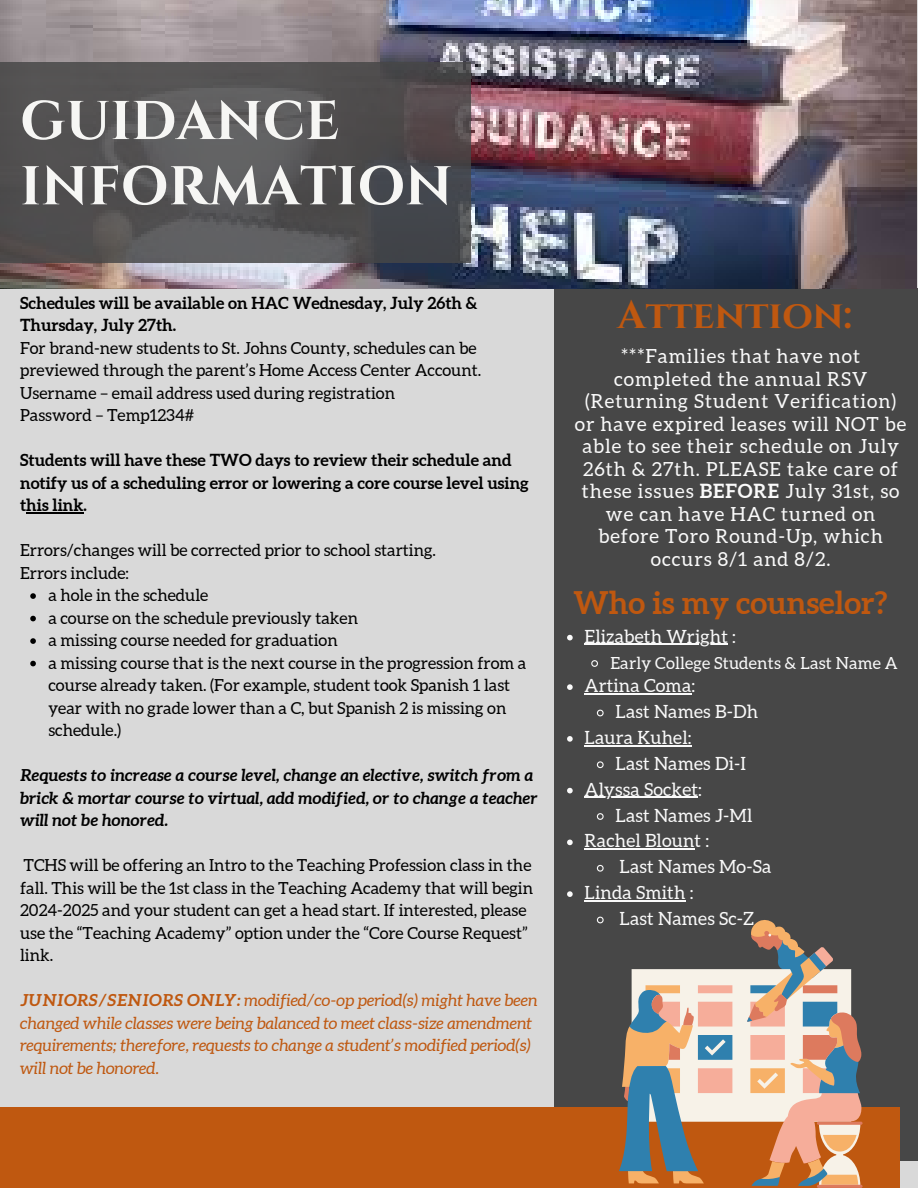
<style>
.page{position:relative;width:918px;height:1188px;background:#d9d9d9}
.page>*{position:absolute;margin:0;border:0;box-sizing:border-box;transform-origin:0 0}
.t1{font:700 54.45px "Cinzel";color:#f6f6f4}
.t2{font:700 39.15px "Cinzel";color:#bf5810}
.t3{font:700 31.2px "Aleo";color:#bf5810}
.t4{font:19.5px/22.5px "Aleo";letter-spacing:.05em;color:#fafafa;text-align:center}
.t5{font:18.15px "Aleo";letter-spacing:.01em;color:#fafafa}
.t6{font:16.65px/22.5px "Aleo";color:#000}
.t7{font:italic 16.65px/22.5px "Aleo";color:#bf5810}
.t8{font:700 16.65px/22.5px "Aleo";color:#000}
.t9{font:italic 700 16.65px/22.5px "Aleo";color:#000}
.t10{font:16.65px "Aleo";letter-spacing:.01em;color:#fafafa}
.s1{font-weight:700}
</style>
<div class="page">
<div style="left:554px;top:288px;width:364px;height:873px;background:#474747"></div>
<img style="left:0;top:0;width:916px;height:288px">
<svg style="left:0;top:63px;width:470px;height:200px;background:#535253"></svg>
<div style="left:0;top:1107px;width:900px;height:81px;background:#bf5810"></div>
<svg style="left:624px;top:921px;width:239px;height:267px"></svg>
<svg style="left:30px;top:593px;width:6px;height:6px"></svg>
<svg style="left:30px;top:616px;width:6px;height:5px"></svg>
<svg style="left:30px;top:638px;width:6px;height:6px"></svg>
<svg style="left:30px;top:661px;width:6px;height:5px"></svg>
<hr style="left:26px;top:512px;width:57px;height:1px;background:#000">
<svg style="left:567px;top:635px;width:6px;height:5px"></svg>
<hr style="left:585px;top:644px;width:143px;height:1px;background:#fafafa">
<svg style="left:591px;top:660px;width:7px;height:7px"></svg>
<svg style="left:567px;top:684px;width:6px;height:6px"></svg>
<hr style="left:585px;top:693px;width:107px;height:1px;background:#fafafa">
<svg style="left:596px;top:709px;width:8px;height:8px"></svg>
<svg style="left:567px;top:736px;width:6px;height:6px"></svg>
<hr style="left:585px;top:745px;width:107px;height:1px;background:#fafafa">
<svg style="left:596px;top:761px;width:8px;height:8px"></svg>
<svg style="left:567px;top:788px;width:6px;height:5px"></svg>
<hr style="left:585px;top:797px;width:113px;height:1px;background:#fafafa">
<svg style="left:596px;top:813px;width:8px;height:7px"></svg>
<svg style="left:567px;top:840px;width:6px;height:5px"></svg>
<hr style="left:585px;top:849px;width:110px;height:1px;background:#fafafa">
<svg style="left:596px;top:864px;width:8px;height:8px"></svg>
<svg style="left:567px;top:891px;width:6px;height:6px"></svg>
<hr style="left:585px;top:900px;width:101px;height:1px;background:#fafafa">
<svg style="left:596px;top:916px;width:8px;height:8px"></svg>
<p class="t1" style="left:20px;top:86px;width:321px">GUIDANCE</p>
<p class="t1" style="left:20px;top:151px;width:434px">INFORMATION</p>
<p class="t8" style="left:20px;top:291px;width:459px">Schedules will be available on HAC Wednesday, July 26th &amp;<br>Thursday, July 27th.</p>
<p class="t6" style="left:20px;top:336px;width:463px">For brand-new students to St. Johns County, schedules can be previewed through the parent’s Home Access Center Account.</p>
<p class="t6" style="left:20px;top:381px;width:376px">Username – email address used during registration</p>
<p class="t6" style="left:20px;top:404px;width:176px">Password – Temp1234#</p>
<p class="t8" style="left:20px;top:449px;width:510px">Students will have these TWO days to review their schedule and notify us of a scheduling error or lowering a core course level using this link.</p>
<p class="t6" style="left:20px;top:539px;width:417px">Errors/changes will be corrected prior to school starting.</p>
<p class="t6" style="left:20px;top:561px;width:110px">Errors include:</p>
<p class="t6" style="left:48px;top:584px;width:161px">a hole in the schedule</p>
<p class="t6" style="left:48px;top:606px;width:311px">a course on the schedule previously taken</p>
<p class="t6" style="left:48px;top:629px;width:291px">a missing course needed for graduation</p>
<p class="t6" style="left:48px;top:651px;width:479px">a missing course that is the next course in the progression from a course already taken. (For example, student took Spanish 1 last year with no grade lower than a C, but Spanish 2 is missing on schedule.)</p>
<p class="t9" style="left:20px;top:764px;width:519px">Requests to increase a course level, change an elective, switch from a brick &amp; mortar course to virtual, add modified, or to change a teacher will not be honored.</p>
<p class="t6" style="left:20px;top:854px;width:515px">TCHS will be offering an Intro to the Teaching Profession class in the fall. This will be the 1st class in the Teaching Academy that will begin 2024-2025 and your student can get a head start. If interested, please use the “Teaching Academy” option under the “Core Course Request” link.</p>
<p class="t7" style="left:20px;top:989px;width:519px"><span class="s1">JUNIORS/SENIORS ONLY:</span> modified/co-op period(s) might have been changed while classes were being balanced to meet class-size amendment requirements; therefore, requests to change a student’s modified period(s) will not be honored.</p>
<p class="t2" style="left:618px;top:290px;width:236px">Attention:</p>
<p class="t4" style="left:575px;top:345px;width:333px">***Families that have not completed the annual RSV (Returning Student Verification) or have expired leases will NOT be able to see their schedule on July<br>26th &amp; 27th. PLEASE take care of these issues <span class="s1">BEFORE</span> July 31st, so we can have HAC turned on before Toro Round-Up, which occurs 8/1 and 8/2.</p>
<p class="t3" style="left:574px;top:585px;width:316px">Who is my counselor?</p>
<p class="t5" style="left:585px;top:626px;width:153px">Elizabeth Wright :</p>
<p class="t10" style="left:610px;top:653px;width:289px">Early College Students &amp; Last Name A</p>
<p class="t5" style="left:585px;top:676px;width:112px">Artina Coma:</p>
<p class="t5" style="left:615px;top:701px;width:144px">Last Names B-Dh</p>
<p class="t5" style="left:585px;top:727px;width:109px">Laura Kuhel:</p>
<p class="t5" style="left:615px;top:753px;width:132px">Last Names Di-I</p>
<p class="t5" style="left:585px;top:779px;width:119px">Alyssa Socket:</p>
<p class="t5" style="left:615px;top:805px;width:138px">Last Names J-Ml</p>
<p class="t5" style="left:585px;top:831px;width:126px">Rachel Blount :</p>
<p class="t5" style="left:620px;top:857px;width:154px">Last Names Mo-Sa</p>
<p class="t5" style="left:585px;top:883px;width:110px">Linda Smith :</p>
<p class="t5" style="left:620px;top:908px;width:136px">Last Names Sc-Z</p>
</div>
